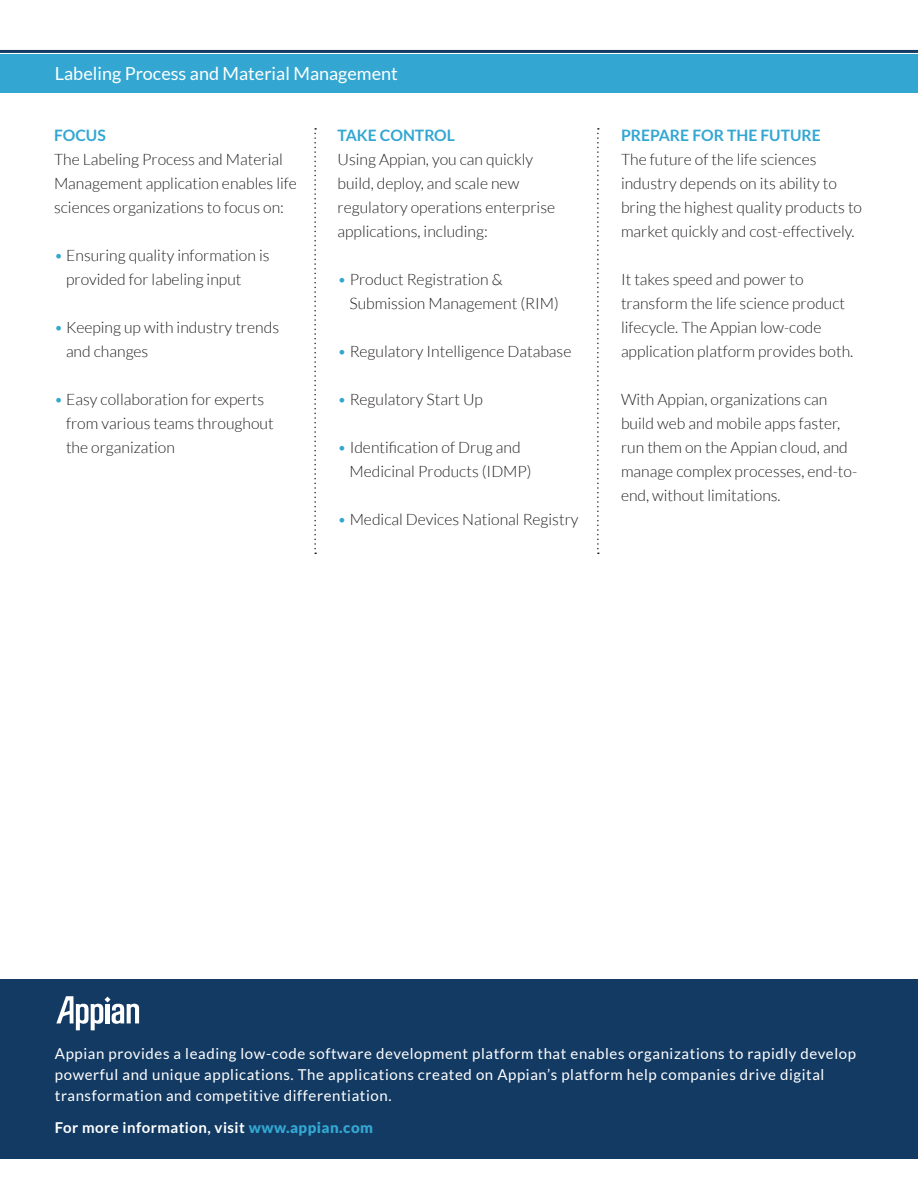
<style>
.page{position:relative;width:918px;height:1188px;background:#fff}
.page>*{position:absolute;margin:0;border:0;box-sizing:border-box;transform-origin:0 0}
.t1{font:18px "Lato";color:#fff}
.t2{font:300 15.75px/24px "Lato";color:#231f20}
.t3{font:700 15.75px "Lato";color:#33a7d2}
.t4{font:15px/21px "Lato";letter-spacing:.04em;color:#fff}
.t5{font:700 15px "Lato";letter-spacing:.03em;color:#fff}
.s1{color:#33a7d2}
.s2{font-weight:900;color:#33a7d2}
</style>
<div class="page">
<div style="left:0;top:54px;width:918px;height:39px;background:#33a7d2"></div>
<hr style="left:0;top:50px;width:918px;height:3px;background:#133a63">
<div style="left:0;top:980px;width:918px;height:179px;background:#133a63"></div>
<svg style="left:56px;top:996px;width:83px;height:34px"></svg>
<svg style="left:314px;top:128px;width:2px;height:426px"></svg>
<svg style="left:597px;top:128px;width:2px;height:426px"></svg>
<p class="t1" style="left:55px;top:64px;width:344px">Labeling Process and Material Management</p>
<p class="t3" style="left:54px;top:126px;width:53px">FOCUS</p>
<p class="t2" style="left:54px;top:147px;width:244px">The Labeling Process and Material<br>Management application enables life</p>
<p class="t2" style="left:54px;top:195px;width:231px">sciences organizations to focus on:</p>
<p class="t2" style="left:66px;top:243px;width:205px;text-indent:-12px"><span class="s1">•</span> Ensuring quality information is provided for labeling input</p>
<p class="t2" style="left:66px;top:315px;width:215px;text-indent:-12px"><span class="s1">•</span> Keeping up with industry trends and changes</p>
<p class="t2" style="left:66px;top:387px;width:209px;text-indent:-12px"><span class="s1">•</span> Easy collaboration for experts from various teams throughout the organization</p>
<p class="t3" style="left:338px;top:126px;width:119px">TAKE CONTROL</p>
<p class="t2" style="left:338px;top:147px;width:219px">Using Appian, you can quickly build, deploy, and scale new regulatory operations enterprise applications, including:</p>
<p class="t2" style="left:350px;top:267px;width:211px;text-indent:-12px"><span class="s1">•</span> Product Registration &amp;<br>Submission Management (RIM)</p>
<p class="t2" style="left:338px;top:339px;width:235px"><span class="s1">•</span> Regulatory Intelligence Database</p>
<p class="t2" style="left:338px;top:387px;width:147px"><span class="s1">•</span> Regulatory Start Up</p>
<p class="t2" style="left:350px;top:435px;width:184px;text-indent:-12px"><span class="s1">•</span> Identification of Drug and<br>Medicinal Products (IDMP)</p>
<p class="t2" style="left:338px;top:507px;width:243px"><span class="s1">•</span> Medical Devices National Registry</p>
<p class="t3" style="left:621px;top:126px;width:201px">PREPARE FOR THE FUTURE</p>
<p class="t2" style="left:621px;top:147px;width:243px">The future of the life sciences industry depends on its ability to bring the highest quality products to market quickly and cost-effectively.</p>
<p class="t2" style="left:621px;top:267px;width:234px">It takes speed and power to transform the life science product lifecycle. The Appian low-code application platform provides both.</p>
<p class="t2" style="left:621px;top:387px;width:238px">With Appian, organizations can build web and mobile apps faster, run them on the Appian cloud, and manage complex processes, end-to&shy;end, without limitations.</p>
<p class="t4" style="left:55px;top:1043px;width:803px">Appian provides a leading low-code software development platform that enables organizations to rapidly develop powerful and unique applications. The applications created on Appian’s platform help companies drive digital transformation and competitive differentiation.</p>
<p class="t5" style="left:55px;top:1119px;width:320px">For more information, visit <span class="s2">www.appian.com</span></p>
</div>
